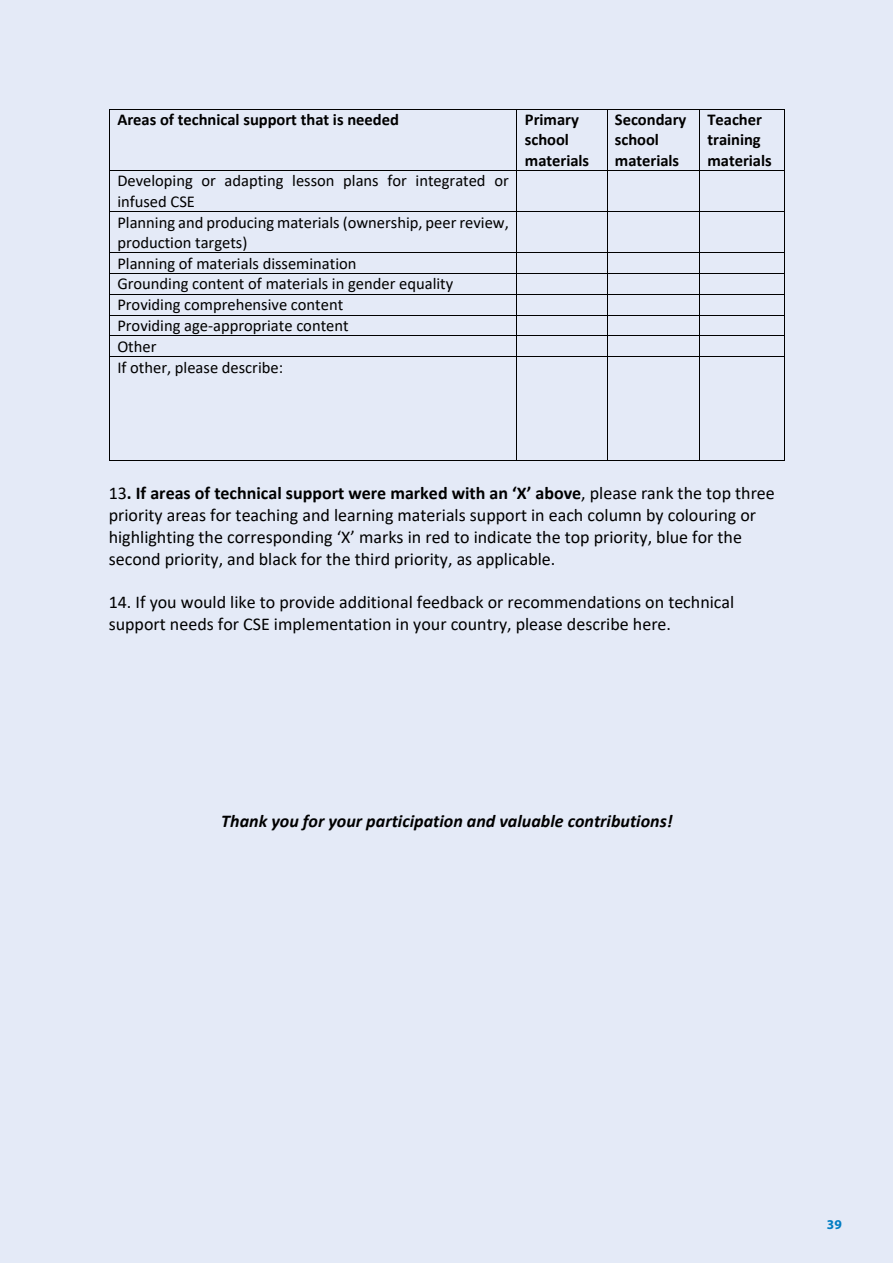
<style>
.page{position:relative;width:893px;height:1263px;background:#e4eaf7}
.page>*{position:absolute;margin:0;border:0;box-sizing:border-box;transform-origin:0 0}
.t1{font:18px/21.9px "Calibri";color:#000}
.t2{font:italic 700 18px "Calibri";color:#000}
.t3{font:16.5px/20.7px "Calibri";color:#000}
.t4{font:700 16.5px/20.1px "Calibri";color:#000}
.t5{font:700 13.5px "Myriad Pro";color:#007dc3}
.s1{font-weight:700}
</style>
<div class="page">
<hr style="left:109px;top:109px;width:407px;height:1px;background:#000">
<hr style="left:517px;top:109px;width:90px;height:1px;background:#000">
<hr style="left:607px;top:109px;width:92px;height:1px;background:#000">
<hr style="left:699px;top:109px;width:85px;height:1px;background:#000">
<hr style="left:109px;top:109px;width:1px;height:61px;background:#000">
<hr style="left:516px;top:109px;width:1px;height:61px;background:#000">
<hr style="left:607px;top:109px;width:1px;height:61px;background:#000">
<hr style="left:699px;top:109px;width:1px;height:61px;background:#000">
<hr style="left:784px;top:109px;width:1px;height:61px;background:#000">
<hr style="left:109px;top:170px;width:407px;height:1px;background:#000">
<hr style="left:517px;top:170px;width:90px;height:1px;background:#000">
<hr style="left:607px;top:170px;width:92px;height:1px;background:#000">
<hr style="left:699px;top:170px;width:85px;height:1px;background:#000">
<hr style="left:109px;top:171px;width:1px;height:40px;background:#000">
<hr style="left:516px;top:171px;width:1px;height:40px;background:#000">
<hr style="left:607px;top:171px;width:1px;height:40px;background:#000">
<hr style="left:699px;top:171px;width:1px;height:40px;background:#000">
<hr style="left:784px;top:171px;width:1px;height:40px;background:#000">
<hr style="left:109px;top:211px;width:407px;height:1px;background:#000">
<hr style="left:517px;top:211px;width:90px;height:1px;background:#000">
<hr style="left:607px;top:211px;width:92px;height:1px;background:#000">
<hr style="left:699px;top:211px;width:85px;height:1px;background:#000">
<hr style="left:109px;top:212px;width:1px;height:40px;background:#000">
<hr style="left:516px;top:212px;width:1px;height:40px;background:#000">
<hr style="left:607px;top:212px;width:1px;height:40px;background:#000">
<hr style="left:699px;top:212px;width:1px;height:40px;background:#000">
<hr style="left:784px;top:212px;width:1px;height:40px;background:#000">
<hr style="left:109px;top:252px;width:407px;height:1px;background:#000">
<hr style="left:517px;top:252px;width:90px;height:1px;background:#000">
<hr style="left:607px;top:252px;width:92px;height:1px;background:#000">
<hr style="left:699px;top:252px;width:85px;height:1px;background:#000">
<hr style="left:109px;top:273px;width:407px;height:1px;background:#000">
<hr style="left:517px;top:273px;width:90px;height:1px;background:#000">
<hr style="left:607px;top:273px;width:92px;height:1px;background:#000">
<hr style="left:699px;top:273px;width:85px;height:1px;background:#000">
<hr style="left:109px;top:294px;width:407px;height:1px;background:#000">
<hr style="left:517px;top:294px;width:90px;height:1px;background:#000">
<hr style="left:607px;top:294px;width:92px;height:1px;background:#000">
<hr style="left:699px;top:294px;width:85px;height:1px;background:#000">
<hr style="left:109px;top:315px;width:407px;height:1px;background:#000">
<hr style="left:517px;top:315px;width:90px;height:1px;background:#000">
<hr style="left:607px;top:315px;width:92px;height:1px;background:#000">
<hr style="left:699px;top:315px;width:85px;height:1px;background:#000">
<hr style="left:109px;top:336px;width:407px;height:1px;background:#000">
<hr style="left:517px;top:336px;width:90px;height:1px;background:#000">
<hr style="left:607px;top:336px;width:92px;height:1px;background:#000">
<hr style="left:699px;top:336px;width:85px;height:1px;background:#000">
<svg style="left:109px;top:253px;width:1px;height:103px"></svg>
<hr style="left:109px;top:356px;width:407px;height:1px;background:#000">
<svg style="left:516px;top:252px;width:1px;height:105px"></svg>
<hr style="left:517px;top:356px;width:90px;height:1px;background:#000">
<svg style="left:607px;top:253px;width:1px;height:103px"></svg>
<hr style="left:607px;top:356px;width:92px;height:1px;background:#000">
<svg style="left:699px;top:253px;width:1px;height:103px"></svg>
<hr style="left:699px;top:356px;width:85px;height:1px;background:#000">
<svg style="left:784px;top:252px;width:1px;height:105px"></svg>
<hr style="left:109px;top:357px;width:1px;height:103px;background:#000">
<hr style="left:109px;top:460px;width:407px;height:1px;background:#000">
<hr style="left:516px;top:357px;width:1px;height:103px;background:#000">
<hr style="left:517px;top:460px;width:90px;height:1px;background:#000">
<hr style="left:607px;top:357px;width:1px;height:103px;background:#000">
<hr style="left:607px;top:460px;width:92px;height:1px;background:#000">
<hr style="left:699px;top:357px;width:1px;height:103px;background:#000">
<hr style="left:699px;top:460px;width:85px;height:1px;background:#000">
<hr style="left:784px;top:357px;width:1px;height:103px;background:#000">
<p class="t4" style="left:117px;top:110px;width:283px">Areas of technical support that is needed</p>
<p class="t4" style="left:525px;top:110px;width:66px">Primary school materials</p>
<p class="t4" style="left:615px;top:110px;width:73px">Secondary school materials</p>
<p class="t4" style="left:707px;top:110px;width:66px">Teacher training materials</p>
<p class="t3" style="left:117px;top:170px;width:393px">Developing or adapting lesson plans for integrated or infused CSE<br>Planning and producing materials (ownership, peer review, production targets)<br>Planning of materials dissemination<br>Grounding content of materials in gender equality Providing comprehensive content<br>Providing age-appropriate content<br>Other<br>If other, please describe:</p>
<p class="t1" style="left:109px;top:481px;width:668px">13<span class="s1">. If areas of technical support were marked with an ‘X’ above</span>, please rank the top three priority areas for teaching and learning materials support in each column by colouring or highlighting the corresponding ‘X’ marks in red to indicate the top priority, blue for the second priority, and black for the third priority, as applicable.</p>
<p class="t1" style="left:109px;top:590px;width:627px">14. If you would like to provide additional feedback or recommendations on technical support needs for CSE implementation in your country, please describe here.</p>
<p class="t2" style="left:221px;top:809px;width:453px">Thank you for your participation and valuable contributions!</p>
<p class="t5" style="left:827px;top:1215px;width:16px">39</p>
</div>
